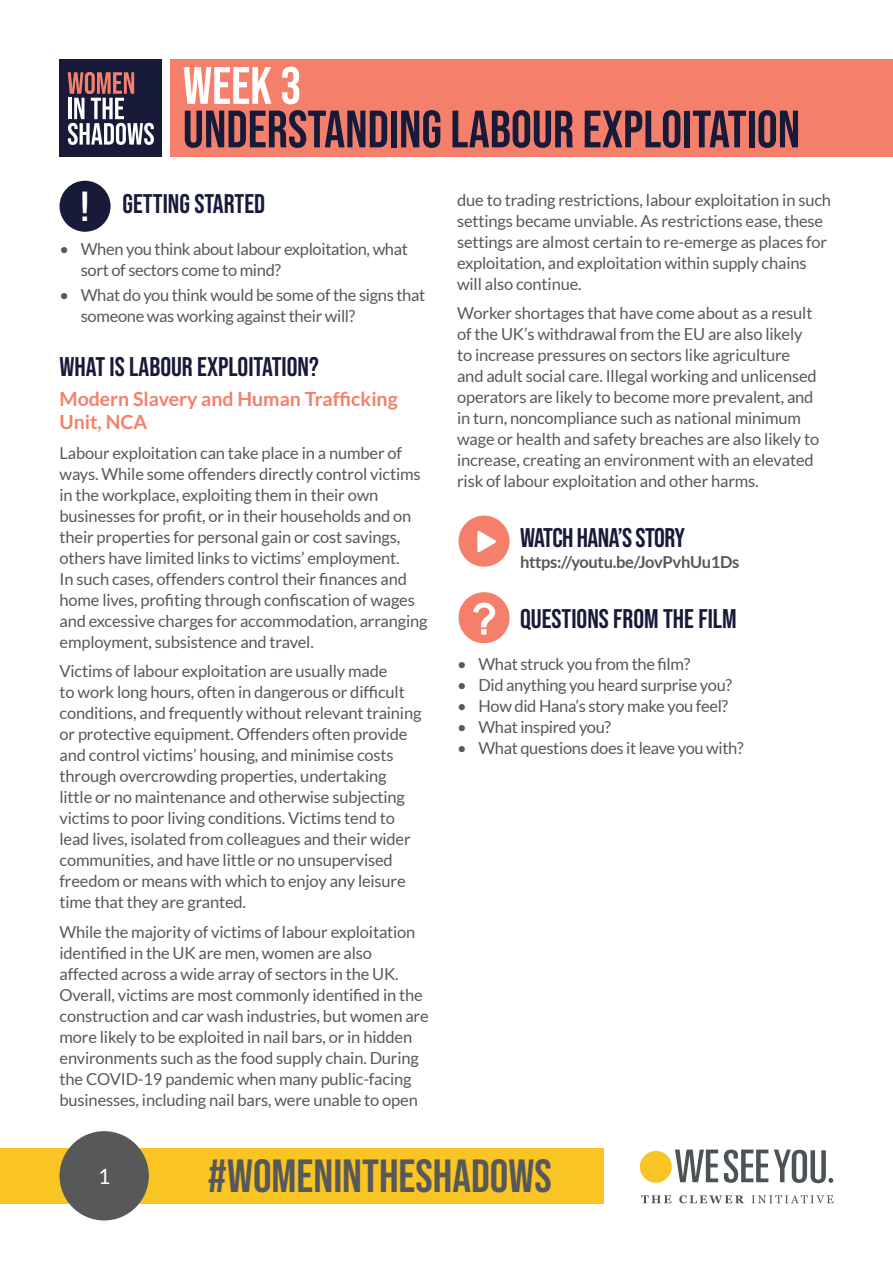
<style>
.page{position:relative;width:893px;height:1263px;background:#fff}
.page>*{position:absolute;margin:0;border:0;box-sizing:border-box;transform-origin:0 0}
.t1{font:52.5px/43.5px "Bebas Neue";color:#171b39}
.t2{font:46.5px "Bebas Neue";color:#57585a}
.t3{font:42px "Bebas Neue";color:#fff}
.t4{font:27px "Bebas Neue";color:#171b39}
.t5{font:27px "Bebas Neue";letter-spacing:-.02em;color:#171b39}
.t6{font:21px "Lato";color:#fff}
.t7{font:700 19.5px/23.4px "Lato";color:#f4806b}
.t8{font:16.5px/21px "Lato";letter-spacing:-.01em;color:#57585a}
.t9{font:700 16.5px "Lato";letter-spacing:-.02em;color:#57585a}
.s1{color:#fff}
</style>
<div class="page">
<div style="left:170px;top:60px;width:723px;height:97px;background:#f4806b"></div>
<div style="left:60px;top:60px;width:102px;height:97px;background:#171b39"></div>
<svg style="left:68px;top:72px;width:86px;height:73px"></svg>
<svg style="left:459px;top:592px;width:51px;height:51px"></svg>
<svg style="left:458px;top:515px;width:52px;height:52px"></svg>
<div style="left:60px;top:181px;width:51px;height:51px;background:#171b39;border-radius:50%"></div>
<svg style="left:641px;top:1195px;width:30px;height:8px"></svg>
<svg style="left:679px;top:1195px;width:65px;height:8px"></svg>
<svg style="left:751px;top:1195px;width:82px;height:8px"></svg>
<svg style="left:724px;top:1149px;width:44px;height:34px"></svg>
<svg style="left:640px;top:1149px;width:78px;height:34px"></svg>
<svg style="left:774px;top:1149px;width:59px;height:34px"></svg>
<div style="left:0;top:1148px;width:604px;height:55px;background:#f8c525"></div>
<div style="left:60px;top:1131px;width:89px;height:89px;background:#57585a;border-radius:50%"></div>
<p class="t1" style="left:183px;top:63px;width:619px"><span class="s1">WEEK 3<br></span>UNDERSTANDING LABOUR EXPLOITATION</p>
<p class="t3" style="left:81px;top:183px;width:10px">!</p>
<p class="t4" style="left:122px;top:188px;width:144px">GETTING STARTED</p>
<p class="t8" style="left:81px;top:238px;width:329px;text-indent:-21px">• When you think about labour exploitation, what sort of sectors come to mind?</p>
<p class="t8" style="left:81px;top:284px;width:346px;text-indent:-21px">• What do you think would be some of the signs that someone was working against their will?</p>
<p class="t4" style="left:60px;top:351px;width:261px">WHAT IS LABOUR EXPLOITATION?</p>
<p class="t7" style="left:60px;top:387px;width:340px">Modern Slavery and Human Trafficking<br>Unit, NCA</p>
<p class="t8" style="left:60px;top:442px;width:370px">Labour exploitation can take place in a number of ways. While some offenders directly control victims in the workplace, exploiting them in their own businesses for profit, or in their households and on their properties for personal gain or cost savings, others have limited links to victims’ employment.<br>In such cases, offenders control their finances and home lives, profiting through confiscation of wages and excessive charges for accommodation, arranging employment, subsistence and travel.</p>
<p class="t8" style="left:60px;top:661px;width:363px">Victims of labour exploitation are usually made<br>to work long hours, often in dangerous or difficult conditions, and frequently without relevant training or protective equipment. Offenders often provide and control victims’ housing, and minimise costs through overcrowding properties, undertaking little or no maintenance and otherwise subjecting victims to poor living conditions. Victims tend to lead lives, isolated from colleagues and their wider communities, and have little or no unsupervised freedom or means with which to enjoy any leisure time that they are granted.</p>
<p class="t8" style="left:60px;top:921px;width:371px">While the majority of victims of labour exploitation identified in the UK are men, women are also affected across a wide array of sectors in the UK.<br>Overall, victims are most commonly identified in the construction and car wash industries, but women are more likely to be exploited in nail bars, or in hidden environments such as the food supply chain. During the COVID-19 pandemic when many public-facing businesses, including nail bars, were unable to open</p>
<p class="t8" style="left:457px;top:189px;width:375px">due to trading restrictions, labour exploitation in such settings became unviable. As restrictions ease, these settings are almost certain to re-emerge as places for exploitation, and exploitation within supply chains will also continue.</p>
<p class="t8" style="left:457px;top:303px;width:364px">Worker shortages that have come about as a result of the UK’s withdrawal from the EU are also likely to increase pressures on sectors like agriculture and adult social care. Illegal working and unlicensed operators are likely to become more prevalent, and in turn, noncompliance such as national minimum wage or health and safety breaches are also likely to increase, creating an environment with an elevated risk of labour exploitation and other harms.</p>
<p class="t5" style="left:520px;top:523px;width:166px">WATCH HANA’S STORY</p>
<p class="t9" style="left:520px;top:553px;width:221px">https://youtu.be/JovPvhUu1Ds</p>
<p class="t4" style="left:520px;top:604px;width:218px">QUESTIONS FROM THE FILM</p>
<p class="t8" style="left:457px;top:654px;width:235px">• What struck you from the film?</p>
<p class="t8" style="left:457px;top:675px;width:276px">• Did anything you heard surprise you?</p>
<p class="t8" style="left:457px;top:696px;width:273px">• How did Hana’s story make you feel?</p>
<p class="t8" style="left:457px;top:717px;width:156px">• What inspired you?</p>
<p class="t8" style="left:457px;top:738px;width:288px">• What questions does it leave you with?</p>
<p class="t6" style="left:98px;top:1165px;width:14px">1</p>
<p class="t2" style="left:208px;top:1150px;width:345px">#WOMENINTHESHADOWS</p>
</div>
